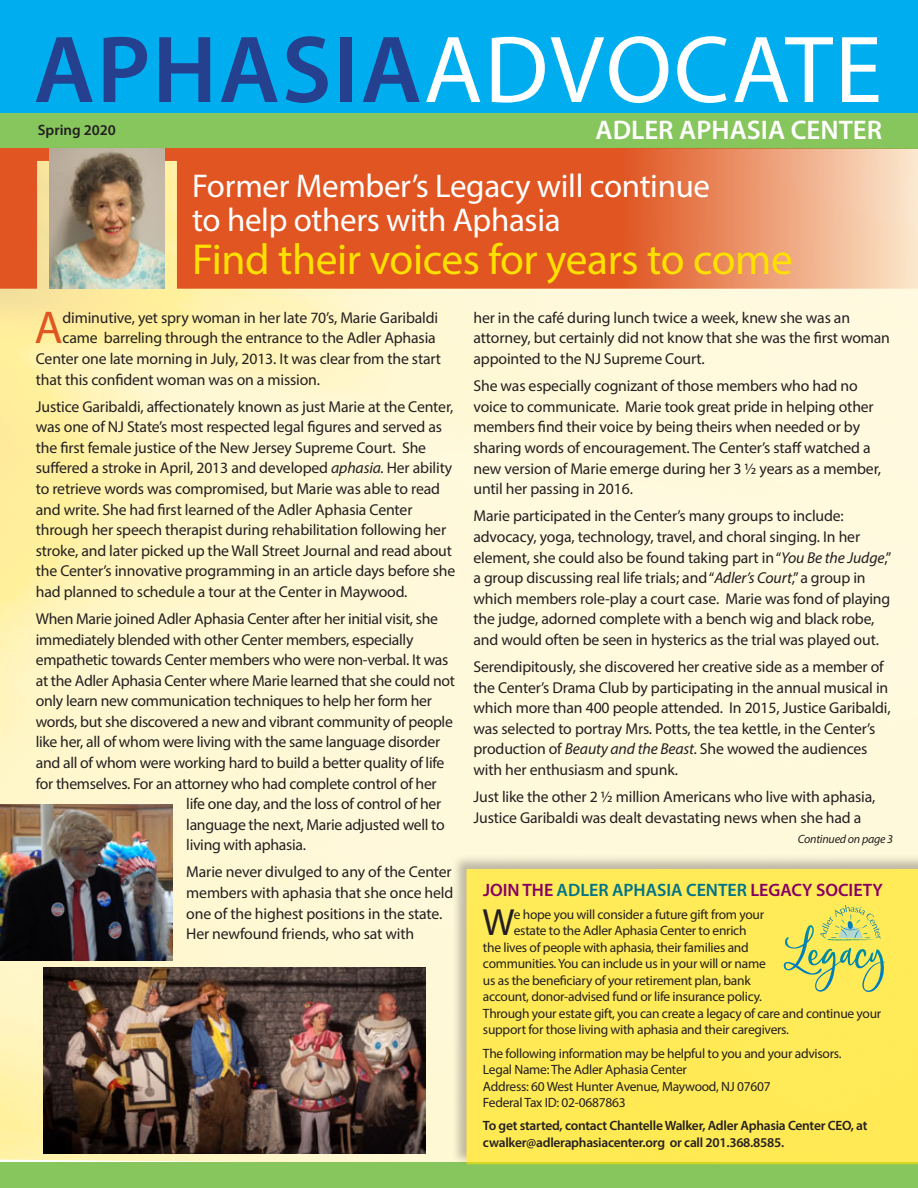
<style>
.page{position:relative;width:918px;height:1188px;background:#fff}
.page>*{position:absolute;margin:0;border:0;box-sizing:border-box;transform-origin:0 0}
.t1{font:96px "Myriad Pro";letter-spacing:.02em;color:#fff}
.t2{font:46.2px "Myriad Pro";color:#e05522}
.t3{font:43.5px "Myriad Pro";letter-spacing:-.01em;color:#ffe100}
.t4{font:37.95px "Myriad Pro";color:#231f20}
.t5{font:33px/34.5px "Myriad Pro";letter-spacing:-.01em;color:#fff}
.t6{font:600 27px "Myriad Pro";color:#fff}
.t7{font:600 18px "Myriad Pro";color:#870063}
.t8{font:15.75px/20.5px "Myriad Pro";letter-spacing:-.01em;color:#231f20}
.t9{font:600 15px "Myriad Pro";color:#231f20}
.t10{font:13.5px/16.5px "Myriad Pro";letter-spacing:-.02em;color:#231f20}
.t11{font:600 13.5px/16.5px "Myriad Pro";letter-spacing:-.02em;color:#231f20}
.t12{font:italic 12px "Myriad Pro";letter-spacing:-.02em;color:#231f20}
.s1{font-weight:600;color:#25408f}
.s2{font-style:italic}
.s3{color:#007389}
.s4{font-size:13.2px}
</style>
<div class="page">
<img style="left:0;top:289px;width:918px;height:874px">
<div style="left:0;top:1163px;width:918px;height:25px;background:#87c65d"></div>
<div style="left:0;top:97px;width:918px;height:51px;background:#87c65d"></div>
<div style="left:0;top:0;width:918px;height:112px;background:#00aeef"></div>
<img style="left:43px;top:967px;width:382px;height:186px">
<div style="left:451px;top:854px;width:467px;height:312px;background:#231f20;opacity:.49"></div>
<div style="left:466px;top:869px;width:452px;height:295px;background:#ffea57"></div>
<img style="left:0;top:805px;width:173px;height:156px">
<svg style="left:0;top:148px;width:918px;height:141px;background:#e57445"></svg>
<img style="left:50px;top:148px;width:115px;height:141px">
<svg style="left:784px;top:905px;width:97px;height:87px;background:#d8da66"></svg>
<h1 class="t1" style="left:34px;top:11px;width:850px"><span class="s1">APHASIA</span>ADVOCATE</h1>
<p class="t9" style="left:38px;top:120px;width:80px">Spring 2020</p>
<h3 class="t6" style="left:596px;top:113px;width:288px">ADLER APHASIA CENTER</h3>
<h3 class="t5" style="left:192px;top:168px;width:519px">Former Member’s Legacy will continue to help others with Aphasia</h3>
<h3 class="t3" style="left:192px;top:233px;width:602px">Find their voices for years to come</h3>
<h2 class="t2" style="left:35px;top:299px;width:30px">A</h2>
<p class="t8" style="left:62px;top:307px;width:377px">diminutive, yet spry woman in her late 70’s, Marie Garibaldi</p>
<p class="t8" style="left:62px;top:328px;width:375px">came barreling through the entrance to the Adler Aphasia</p>
<p class="t8" style="left:36px;top:348px;width:407px">Center one late morning in July, 2013. It was clear from the start</p>
<p class="t8" style="left:36px;top:369px;width:286px">that this confident woman was on a mission.</p>
<p class="t8" style="left:36px;top:396px;width:421px">Justice Garibaldi, affectionately known as just Marie at the Center, was one of NJ State’s most respected legal figures and served as the first female justice of the New Jersey Supreme Court. She suffered a stroke in April, 2013 and developed <span class="s2">aphasia.</span> Her ability to retrieve words was compromised, but Marie was able to read and write. She had first learned of the Adler Aphasia Center through her speech therapist during rehabilitation following her stroke, and later picked up the Wall Street Journal and read about the Center’s innovative programming in an article days before she had planned to schedule a tour at the Center in Maywood.</p>
<p class="t8" style="left:36px;top:608px;width:404px">When Marie joined Adler Aphasia Center after her initial visit, she</p>
<p class="t8" style="left:36px;top:629px;width:379px">immediately blended with other Center members, especially</p>
<p class="t8" style="left:36px;top:649px;width:414px">empathetic towards Center members who were non-verbal. It was</p>
<p class="t8" style="left:36px;top:670px;width:421px">at the Adler Aphasia Center where Marie learned that she could not</p>
<p class="t8" style="left:36px;top:690px;width:398px">only learn new communication techniques to help her form her</p>
<p class="t8" style="left:36px;top:711px;width:419px">words, but she discovered a new and vibrant community of people</p>
<p class="t8" style="left:36px;top:732px;width:406px">like her, all of whom were living with the same language disorder</p>
<p class="t8" style="left:36px;top:752px;width:410px">and all of whom were working hard to build a better quality of life</p>
<p class="t8" style="left:36px;top:773px;width:402px">for themselves. For an attorney who had complete control of her</p>
<p class="t8" style="left:186px;top:793px;width:256px">life one day, and the loss of control of her</p>
<p class="t8" style="left:186px;top:814px;width:260px">language the next, Marie adjusted well to</p>
<p class="t8" style="left:186px;top:834px;width:121px">living with aphasia.</p>
<p class="t8" style="left:186px;top:862px;width:269px">Marie never divulged to any of the Center members with aphasia that she once held one of the highest positions in the state.<br>Her newfound friends, who sat with</p>
<p class="t8" style="left:473px;top:307px;width:418px">her in the café during lunch twice a week, knew she was an attorney, but certainly did not know that she was the first woman appointed to the NJ Supreme Court.</p>
<p class="t8" style="left:473px;top:376px;width:409px">She was especially cognizant of those members who had no voice to communicate. Marie took great pride in helping other members find their voice by being theirs when needed or by sharing words of encouragement. The Center’s staff watched a new version of Marie emerge during her 3 ½ years as a member, until her passing in 2016.</p>
<p class="t8" style="left:473px;top:506px;width:419px">Marie participated in the Center’s many groups to include: advocacy, yoga, technology, travel, and choral singing. In her element, she could also be found taking part in “<span class="s2">You Be the Judge</span>,” a group discussing real life trials; and “<span class="s2">Adler’s Court</span>,” a group in which members role-play a court case. Marie was fond of playing the judge, adorned complete with a bench wig and black robe, and would often be seen in hysterics as the trial was played out.</p>
<p class="t8" style="left:473px;top:656px;width:419px">Serendipitously, she discovered her creative side as a member of the Center’s Drama Club by participating in the annual musical in which more than 400 people attended. In 2015, Justice Garibaldi, was selected to portray Mrs. Potts, the tea kettle, in the Center’s production of <span class="s2">Beauty and the Beast.</span> She wowed the audiences with her enthusiasm and spunk.</p>
<p class="t8" style="left:473px;top:786px;width:404px">Just like the other 2 ½ million Americans who live with aphasia,<br>Justice Garibaldi was dealt devastating news when she had a</p>
<p class="t12" style="left:798px;top:831px;width:97px">Continued on page 3</p>
<p class="t7" style="left:483px;top:878px;width:401px">JOIN THE <span class="s3">ADLER APHASIA CENTER</span> LEGACY SOCIETY</p>
<h3 class="t4" style="left:482px;top:899px;width:34px">W</h3>
<p class="t10" style="left:514px;top:906px;width:252px">e hope you will consider a future gift from your</p>
<p class="t10" style="left:514px;top:922px;width:234px">estate to the Adler Aphasia Center to enrich</p>
<p class="t10" style="left:483px;top:939px;width:267px">the lives of people with aphasia, their families and</p>
<p class="t10" style="left:483px;top:955px;width:284px">communities. You can include us in your will or name</p>
<p class="t10" style="left:483px;top:972px;width:269px">us as the beneficiary of your retirement plan, bank</p>
<p class="t10" style="left:483px;top:988px;width:281px">account, donor-advised fund or life insurance policy.</p>
<p class="t10" style="left:483px;top:1005px;width:400px">Through your estate gift, you can create a legacy of care and continue your</p>
<p class="t10" style="left:483px;top:1021px;width:308px">support for those living with aphasia and their caregivers.</p>
<p class="t10" style="left:483px;top:1045px;width:360px">The following information may be helpful to you and your advisors.<br>Legal Name: The Adler Aphasia Center<br>Address: 60 West Hunter Avenue, Maywood, NJ 07607<br>Federal Tax ID: 02-0687863</p>
<p class="t11" style="left:483px;top:1117px;width:386px">To get started, contact Chantelle Walker, Adler Aphasia Center CEO, at cwalker@adleraphasiacenter.org or call 201.368.8585<span class="s4">.</span></p>
</div>
